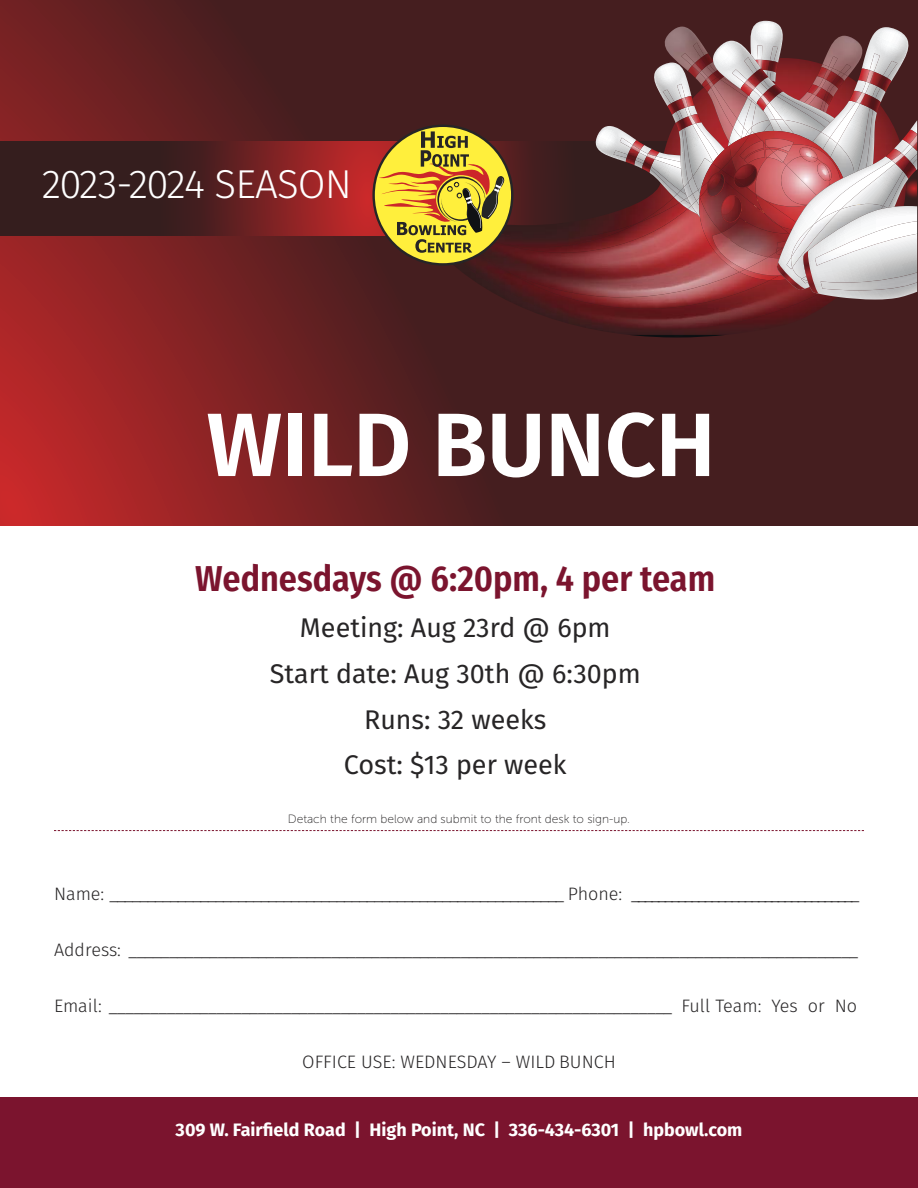
<style>
.page{position:relative;width:918px;height:1188px;background:#fff}
.page>*{position:absolute;margin:0;border:0;box-sizing:border-box;transform-origin:0 0}
.t1{font:600 90px "Fira Sans";letter-spacing:-.005em;color:#fff}
.t2{font:300 40.35px "Fira Sans";letter-spacing:-.02em;color:#fff}
.t3{font:600 36px "Fira Sans Condensed";color:#7b142e}
.t4{font:27px "Fira Sans";color:#272526}
.t5{font:300 18px "Fira Sans";color:#272526}
.t6{font:700 18px "Fira Sans";color:#fff}
.t7{font:12px "Museo Sans 100";color:#272526}
</style>
<div class="page">
<svg style="left:0;top:0;width:918px;height:525px;background:#632021"></svg>
<svg style="left:0;top:141px;width:918px;height:95px;background:#5d2021"></svg>
<img style="left:626px;top:335px;width:103px;height:3px">
<img style="left:396px;top:58px;width:510px;height:277px">
<img style="left:397px;top:194px;width:422px;height:136px">
<img style="left:512px;top:203px;width:84px;height:6px">
<img style="left:450px;top:262px;width:8px;height:11px">
<img style="left:458px;top:262px;width:312px;height:47px">
<img style="left:459px;top:209px;width:137px;height:88px">
<svg style="left:596px;top:21px;width:321px;height:279px;background:#9a6769"></svg>
<img style="left:815px;top:221px;width:102px;height:45px">
<img style="left:821px;top:272px;width:96px;height:18px">
<svg style="left:374px;top:126px;width:138px;height:138px"></svg>
<svg style="left:379px;top:131px;width:125px;height:122px;background:#c3a634"></svg>
<div style="left:0;top:1097px;width:918px;height:91px;background:#7b142e"></div>
<svg style="left:54px;top:830px;width:810px;height:1px"></svg>
<p class="t2" style="left:42px;top:170px;width:312px">2023-2024 SEASON</p>
<p class="t1" style="left:207px;top:408px;width:511px">WILD BUNCH</p>
<p class="t3" style="left:195px;top:557px;width:521px">Wednesdays @ 6:20pm, 4 per team</p>
<p class="t4" style="left:300px;top:617px;width:312px">Meeting: Aug 23rd @ 6pm</p>
<p class="t4" style="left:270px;top:662px;width:372px">Start date: Aug 30th @ 6:30pm</p>
<p class="t4" style="left:364px;top:708px;width:184px">Runs: 32 weeks</p>
<p class="t4" style="left:344px;top:754px;width:224px">Cost: $13 per week</p>
<p class="t7" style="left:288px;top:814px;width:344px">Detach the form below and submit to the front desk to sign-up.</p>
<p class="t5" style="left:54px;top:886px;width:807px">Name: ____________________________________________________________ Phone: __________________________________</p>
<p class="t5" style="left:54px;top:942px;width:806px">Address: __________________________________________________________________________________________</p>
<p class="t5" style="left:54px;top:999px;width:805px">Email: ____________________________________________________________________ Full Team: Yes or No</p>
<p class="t5" style="left:302px;top:1055px;width:315px">OFFICE USE: WEDNESDAY – WILD BUNCH</p>
<p class="t6" style="left:176px;top:1123px;width:568px">309 W. Fairfield Road | High Point, NC | 336-434-6301 | hpbowl.com</p>
</div>
